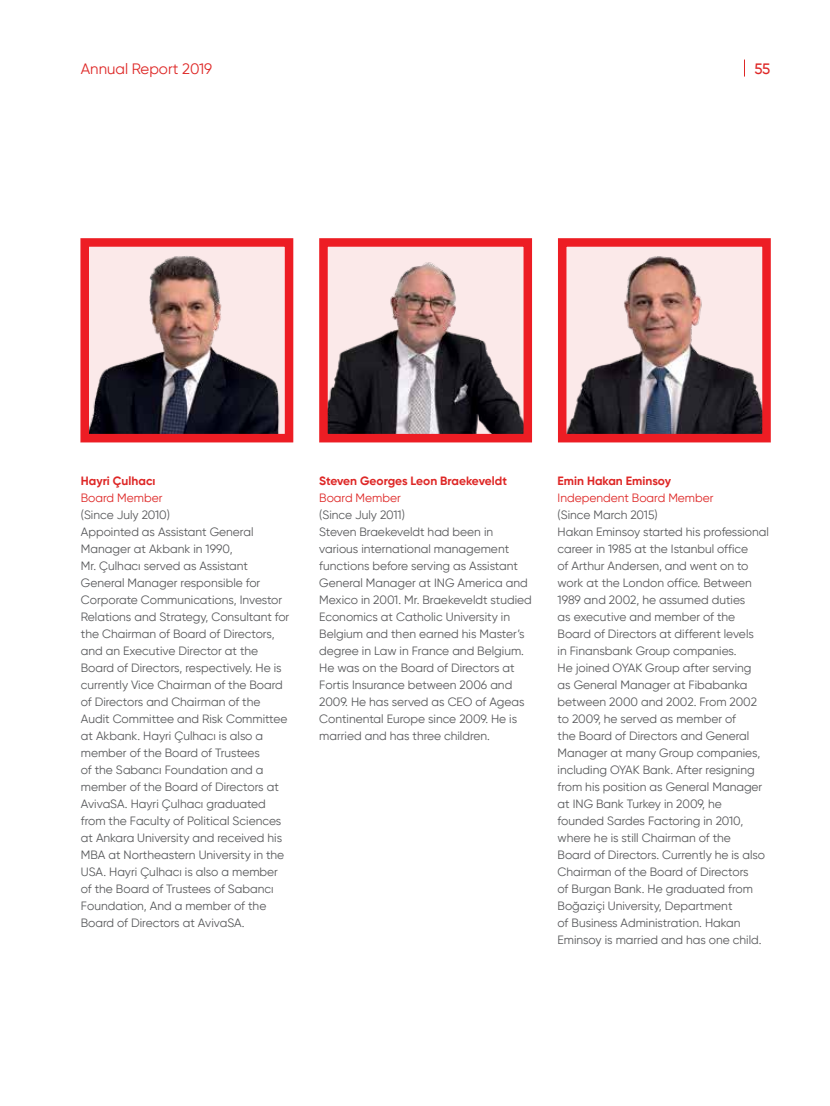
<style>
.page{position:relative;width:830px;height:1106px;background:#fff}
.page>*{position:absolute;margin:0;border:0;box-sizing:border-box;transform-origin:0 0}
.t1{font:15px "Gilroy";color:#de2726}
.t2{font:500 15px "Gilroy";color:#de2726}
.t3{font:12px/17px "Gilroy";color:#58595b}
.t4{font:700 12px "Gilroy";color:#de2726}
.t5{font:12px "Gilroy";color:#de2726}
</style>
<div class="page">
<img style="left:90px;top:248px;width:193px;height:184px">
<div style="left:80px;top:238px;width:213px;height:204px;border:9px solid #ed1d24"></div>
<img style="left:329px;top:248px;width:192px;height:184px">
<div style="left:319px;top:238px;width:212px;height:204px;border:9px solid #ed1d24"></div>
<img style="left:567px;top:248px;width:193px;height:184px">
<div style="left:557px;top:238px;width:213px;height:204px;border:9px solid #ed1d24"></div>
<p class="t1" style="left:81px;top:59px;width:133px">Annual Report 2019</p>
<p class="t2" style="left:754px;top:59px;width:17px">55</p>
<p class="t4" style="left:81px;top:473px;width:76px">Hayri Çulhacı</p>
<p class="t5" style="left:81px;top:490px;width:83px">Board Member</p>
<p class="t3" style="left:81px;top:506px;width:210px">(Since July 2010)<br>Appointed as Assistant General Manager at Akbank in 1990,<br>Mr. Çulhacı served as Assistant General Manager responsible for Corporate Communications, Investor Relations and Strategy, Consultant for the Chairman of Board of Directors, and an Executive Director at the Board of Directors, respectively. He is currently Vice Chairman of the Board of Directors and Chairman of the Audit Committee and Risk Committee at Akbank. Hayri Çulhacı is also a member of the Board of Trustees<br>of the Sabancı Foundation and a member of the Board of Directors at AvivaSA. Hayri Çulhacı graduated from the Faculty of Political Sciences at Ankara University and received his MBA at Northeastern University in the USA. Hayri Çulhacı is also a member of the Board of Trustees of Sabancı Foundation, And a member of the Board of Directors at AvivaSA.</p>
<p class="t4" style="left:319px;top:473px;width:189px">Steven Georges Leon Braekeveldt</p>
<p class="t5" style="left:319px;top:490px;width:83px">Board Member</p>
<p class="t3" style="left:319px;top:506px;width:214px">(Since July 2011)<br>Steven Braekeveldt had been in various international management functions before serving as Assistant General Manager at ING America and Mexico in 2001. Mr. Braekeveldt studied Economics at Catholic University in Belgium and then earned his Master’s degree in Law in France and Belgium.<br>He was on the Board of Directors at Fortis Insurance between 2006 and 2009. He has served as CEO of Ageas Continental Europe since 2009. He is married and has three children.</p>
<p class="t4" style="left:557px;top:473px;width:115px">Emin Hakan Eminsoy</p>
<p class="t5" style="left:557px;top:490px;width:157px">Independent Board Member</p>
<p class="t3" style="left:557px;top:506px;width:213px">(Since March 2015)<br>Hakan Eminsoy started his professional career in 1985 at the Istanbul office<br>of Arthur Andersen, and went on to work at the London office. Between 1989 and 2002, he assumed duties<br>as executive and member of the Board of Directors at different levels<br>in Finansbank Group companies.<br>He joined OYAK Group after serving<br>as General Manager at Fibabanka between 2000 and 2002. From 2002 to 2009, he served as member of<br>the Board of Directors and General Manager at many Group companies, including OYAK Bank. After resigning from his position as General Manager at ING Bank Turkey in 2009, he founded Sardes Factoring in 2010, where he is still Chairman of the<br>Board of Directors. Currently he is also Chairman of the Board of Directors<br>of Burgan Bank. He graduated from Boğaziçi University, Department<br>of Business Administration. Hakan Eminsoy is married and has one child.</p>
</div>
